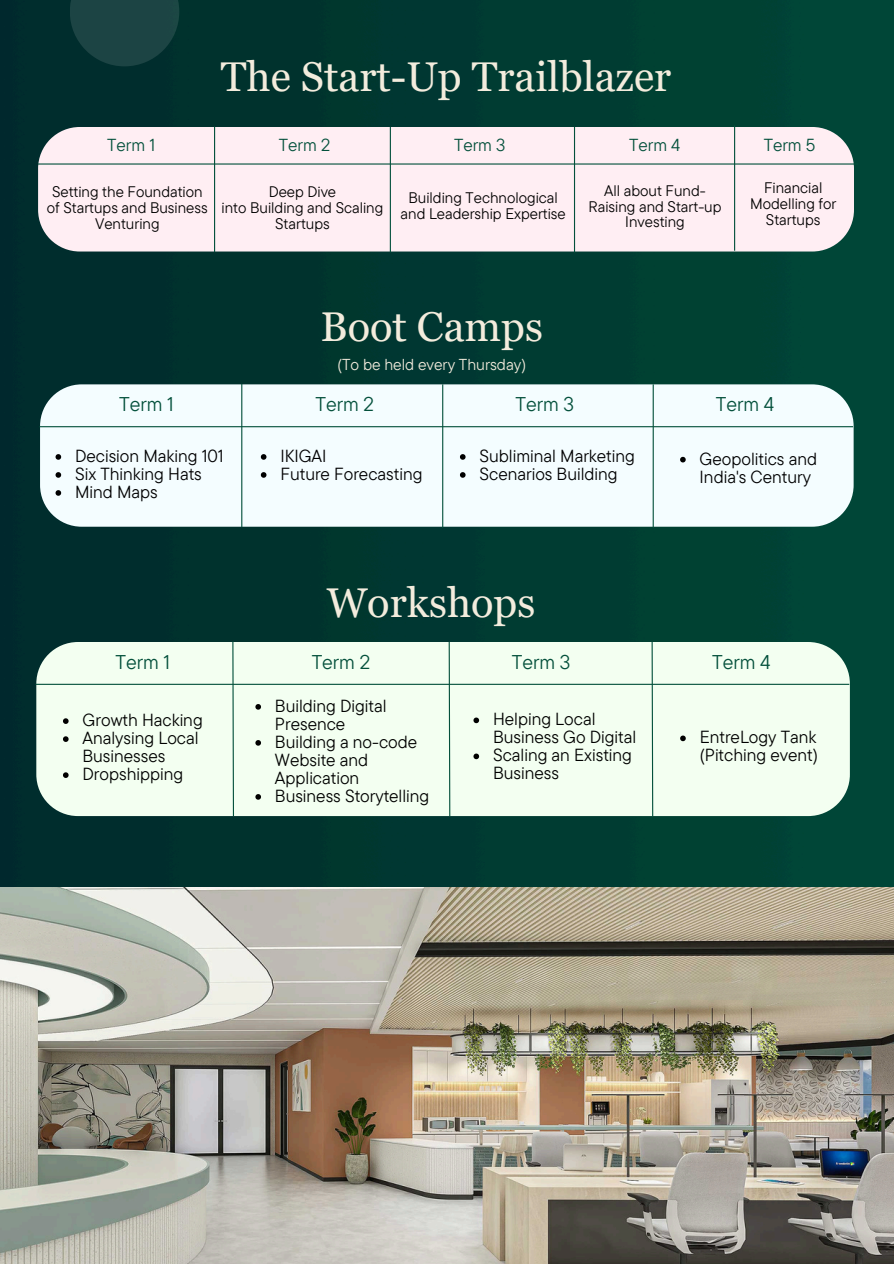
<style>
.page{position:relative;width:894px;height:1264px;background:#fff}
.page>*{position:absolute;margin:0;border:0;box-sizing:border-box;transform-origin:0 0}
.t1{font:41.55px "Georgia Pro";color:#f3ecdd}
.t2{font:19.8px "TT Commons Pro";color:#03503b}
.t3{font:17.4px/18px "TT Commons Pro";color:#000}
.t4{font:17.4px "TT Commons Pro";color:#03503b}
.t5{font:15.75px "TT Commons Pro";color:#f3ecdd}
.t6{font:15.3px/15.8px "TT Commons Pro";color:#000;text-align:center}
</style>
<div class="page">
<img style="left:0;top:0;width:893px;height:887px">
<svg style="left:70px;top:0;width:109px;height:66px;background:#174040"></svg>
<div style="left:40px;top:384px;width:813px;height:142px;background:#f4fdff;border-radius:42px"></div>
<hr style="left:39px;top:426px;width:813px;height:1px;background:#03503b">
<svg style="left:55px;top:454px;width:6px;height:6px"></svg>
<svg style="left:55px;top:472px;width:6px;height:6px"></svg>
<svg style="left:55px;top:490px;width:6px;height:6px"></svg>
<hr style="left:241px;top:384px;width:1px;height:143px;background:#03503b">
<svg style="left:261px;top:454px;width:5px;height:6px"></svg>
<svg style="left:261px;top:472px;width:5px;height:6px"></svg>
<svg style="left:460px;top:454px;width:5px;height:6px"></svg>
<svg style="left:460px;top:472px;width:5px;height:6px"></svg>
<svg style="left:680px;top:457px;width:5px;height:5px"></svg>
<hr style="left:442px;top:384px;width:1px;height:143px;background:#03503b">
<hr style="left:652px;top:384px;width:1px;height:143px;background:#03503b">
<div style="left:36px;top:642px;width:813px;height:174px;background:#f3fff1;border-radius:42px"></div>
<hr style="left:36px;top:683px;width:813px;height:2px;background:#03503b">
<svg style="left:232px;top:640px;width:2px;height:177px"></svg>
<svg style="left:448px;top:640px;width:3px;height:177px"></svg>
<svg style="left:650px;top:641px;width:3px;height:176px"></svg>
<svg style="left:63px;top:718px;width:6px;height:6px"></svg>
<svg style="left:63px;top:736px;width:6px;height:6px"></svg>
<svg style="left:63px;top:772px;width:6px;height:6px"></svg>
<svg style="left:255px;top:704px;width:6px;height:5px"></svg>
<svg style="left:255px;top:740px;width:6px;height:5px"></svg>
<svg style="left:255px;top:794px;width:6px;height:5px"></svg>
<svg style="left:473px;top:717px;width:6px;height:6px"></svg>
<svg style="left:473px;top:753px;width:6px;height:6px"></svg>
<svg style="left:680px;top:735px;width:5px;height:6px"></svg>
<img style="left:0;top:887px;width:893px;height:376px">
<div style="left:38px;top:127px;width:815px;height:124px;background:#ffeef3"></div>
<hr style="left:38px;top:163px;width:819px;height:2px;background:#03503b">
<hr style="left:214px;top:126px;width:1px;height:126px;background:#03503b">
<hr style="left:389px;top:127px;width:2px;height:125px;background:#03503b">
<hr style="left:573px;top:127px;width:2px;height:125px;background:#03503b">
<hr style="left:733px;top:125px;width:2px;height:126px;background:#03503b">
<p class="t1" style="left:221px;top:53px;width:452px">The Start-Up Trailblazer</p>
<p class="t4" style="left:107px;top:133px;width:49px">Term 1</p>
<p class="t4" style="left:279px;top:133px;width:53px">Term 2</p>
<p class="t4" style="left:454px;top:133px;width:53px">Term 3</p>
<p class="t4" style="left:629px;top:133px;width:53px">Term 4</p>
<p class="t6" style="left:269px;top:184px;width:69px">Deep Dive</p>
<p class="t6" style="left:221px;top:199px;width:163px">into Building and Scaling</p>
<p class="t6" style="left:275px;top:215px;width:56px">Startups</p>
<p class="t6" style="left:588px;top:182px;width:134px">All about Fund-<br>Raising and Start-up<br>Investing</p>
<p class="t6" style="left:52px;top:184px;width:152px">Setting the Foundation</p>
<p class="t6" style="left:47px;top:199px;width:162px">of Startups and Business<br>Venturing</p>
<p class="t6" style="left:408px;top:189px;width:151px">Building Technological</p>
<h2 class="t6" style="left:400px;top:205px;width:167px">and Leadership Expertise</h2>
<h1 class="t4" style="left:763px;top:133px;width:53px">Term 5</h1>
<p class="t6" style="left:749px;top:180px;width:88px">Financial<br>Modelling for<br>Startups</p>
<p class="t1" style="left:320px;top:303px;width:224px">Boot Camps</p>
<p class="t5" style="left:337px;top:354px;width:190px">(To be held every Thursday)</p>
<h3 class="t2" style="left:119px;top:391px;width:56px">Term 1</h3>
<h3 class="t2" style="left:315px;top:391px;width:60px">Term 2</h3>
<h3 class="t2" style="left:515px;top:391px;width:60px">Term 3</h3>
<h3 class="t2" style="left:715px;top:391px;width:60px">Term 4</h3>
<p class="t3" style="left:280px;top:446px;width:48px">IKIGAI</p>
<p class="t3" style="left:280px;top:464px;width:143px">Future Forecasting</p>
<h1 class="t3" style="left:75px;top:446px;width:150px">Decision Making 101</h1>
<p class="t3" style="left:75px;top:464px;width:128px">Six Thinking Hats</p>
<p class="t3" style="left:75px;top:482px;width:84px">Mind Maps</p>
<p class="t3" style="left:479px;top:446px;width:157px">Subliminal Marketing</p>
<p class="t3" style="left:479px;top:464px;width:140px">Scenarios Building</p>
<p class="t3" style="left:699px;top:449px;width:119px">Geopolitics and<br>India's Century</p>
<p class="t1" style="left:326px;top:578px;width:210px">Workshops</p>
<p class="t2" style="left:115px;top:649px;width:56px">Term 1</p>
<p class="t2" style="left:311px;top:649px;width:60px">Term 2</p>
<p class="t2" style="left:511px;top:649px;width:60px">Term 3</p>
<p class="t2" style="left:711px;top:649px;width:60px">Term 4</p>
<p class="t3" style="left:82px;top:710px;width:122px">Growth Hacking</p>
<h3 class="t3" style="left:82px;top:728px;width:117px">Analysing Local<br>Businesses</h3>
<p class="t3" style="left:82px;top:764px;width:102px">Dropshipping</p>
<h1 class="t3" style="left:275px;top:696px;width:113px">Building Digital<br>Presence</h1>
<h3 class="t3" style="left:275px;top:732px;width:144px">Building a no-code<br>Website and<br>Application</h3>
<p class="t3" style="left:275px;top:786px;width:156px">Business Storytelling</p>
<p class="t3" style="left:493px;top:710px;width:145px">Helping Local<br>Business Go Digital</p>
<p class="t3" style="left:493px;top:746px;width:140px">Scaling an Existing<br>Business</p>
<p class="t3" style="left:699px;top:728px;width:120px">EntreLogy Tank (Pitching event)</p>
</div>
